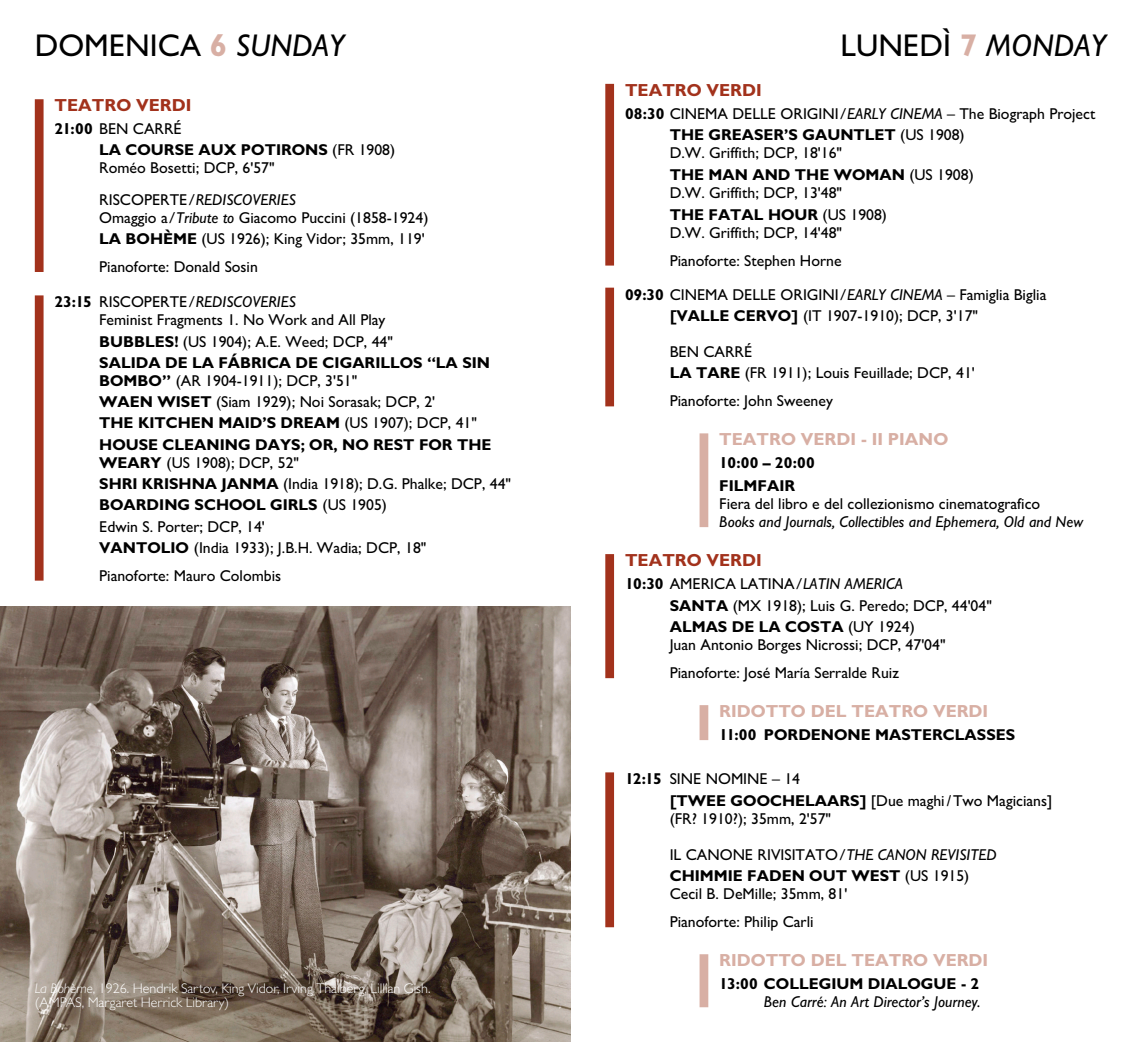
<style>
.page{position:relative;width:1141px;height:1042px;background:#fff}
.page>*{position:absolute;margin:0;border:0;box-sizing:border-box;transform-origin:0 0}
.t1{font:500 31.5px "Gill Sans MT Pro";color:#000}
.Venue_Altre{font:700 17.5px "Gill Sans MT Pro";color:#d8afa4}
.Venue_Teatro_Verdi{font:700 17.5px "Gill Sans MT Pro";color:#a2321c}
.Linea_Teatro_Verdi___Distanzia_Film{font:500 15.75px/18px "Gill Sans MT Pro";color:#000}
.Linea_Teatro_Verdi{font:500 15.75px/17.8px "Gill Sans MT Pro";color:#000}
.Linea_Teatro_Verdi___Distanzia_Film-2{font:700 15.75px/17.8px "Gill Sans MT Pro";color:#000}
.PIANISTA_Teatro_Verdi{font:500 15.75px "Gill Sans MT Pro";color:#000}
.Linea_Altre_Venues{font:italic 500 15.75px "Gill Sans MT Pro";color:#000}
.Linea_Altre_Venues-2{font:500 15.75px "Gill Sans MT Pro";color:#000}
.Venue_Altre-2{font:700 15.75px "Gill Sans MT Pro";color:#000}
.Linea_Altre_Venues-3{font:700 15.75px "Gill Sans MT Pro";color:#000}
.Didascalia{font:300 14px/14px "Gill Sans MT Pro";color:#fff}
.s1{font-weight:700;color:#d8afa4}
.s2{font-style:italic}
.s3{font-weight:700}
.s4{font-weight:500}
</style>
<div class="page">
<div style="left:35px;top:99px;width:9px;height:173px;background:#a2321c"></div>
<div style="left:35px;top:295px;width:9px;height:285px;background:#a2321c"></div>
<div style="left:605px;top:84px;width:9px;height:182px;background:#a2321c"></div>
<div style="left:605px;top:288px;width:9px;height:118px;background:#a2321c"></div>
<div style="left:700px;top:433px;width:8px;height:94px;background:#d8afa4"></div>
<div style="left:605px;top:554px;width:9px;height:124px;background:#a2321c"></div>
<div style="left:700px;top:705px;width:8px;height:35px;background:#d8afa4"></div>
<div style="left:605px;top:772px;width:9px;height:155px;background:#a2321c"></div>
<div style="left:700px;top:954px;width:8px;height:53px;background:#d8afa4"></div>
<img style="left:0;top:607px;width:570px;height:435px">
<p class="t1" style="left:35px;top:27px;width:311px">DOMENICA <span class="s1">6</span> <span class="s2">SUNDAY</span></p>
<h1 class="t1" style="left:841px;top:27px;width:267px">LUNEDÌ <span class="s1">7</span> <span class="s2">MONDAY</span></h1>
<p class="Venue_Teatro_Verdi" style="left:55px;top:94px;width:138px">TEATRO VERDI</p>
<p class="Linea_Teatro_Verdi" style="left:55px;top:120px;width:129px"><span class="s3">21:00</span> BEN CARRÉ</p>
<p class="Linea_Teatro_Verdi___Distanzia_Film" style="left:99px;top:141px;width:298px"><span class="s3">LA COURSE AUX POTIRONS</span> (FR 1908)<br>Roméo Bosetti; DCP, 6'57"</p>
<p class="Linea_Teatro_Verdi" style="left:99px;top:191px;width:331px">RISCOPERTE<span class="s2">/REDISCOVERIES<br></span>Omaggio a <span class="s2">/Tribute to</span> Giacomo Puccini (1858-1924)</p>
<p class="Linea_Teatro_Verdi___Distanzia_Film" style="left:99px;top:230px;width:327px"><span class="s3">LA BOHÈME</span> (US 1926); King Vidor; 35mm, 119'</p>
<p class="PIANISTA_Teatro_Verdi" style="left:99px;top:257px;width:160px">Pianoforte: Donald Sosin</p>
<p class="Linea_Teatro_Verdi" style="left:99px;top:293px;width:288px;text-indent:-45px"><span class="s3">23:15</span> RISCOPERTE<span class="s2">/REDISCOVERIES<br></span>Feminist Fragments 1. No Work and All Play</p>
<p class="Linea_Teatro_Verdi___Distanzia_Film" style="left:99px;top:332px;width:295px"><span class="s3">BUBBLES!</span> (US 1904); A.E. Weed; DCP, 44"</p>
<p class="Linea_Teatro_Verdi___Distanzia_Film-2" style="left:99px;top:353px;width:392px">SALIDA DE LA FÁBRICA DE CIGARILLOS “LA SIN<br>BOMBO” <span class="s4">(AR 1904-1911); DCP, 3'51"</span></p>
<p class="Linea_Teatro_Verdi___Distanzia_Film" style="left:99px;top:392px;width:337px"><span class="s3">WAEN WISET</span> (Siam 1929); Noi Sorasak; DCP, 2'</p>
<p class="Linea_Teatro_Verdi___Distanzia_Film-2" style="left:99px;top:414px;width:379px">THE KITCHEN MAID’S DREAM <span class="s4">(US 1907); DCP, 41"</span></p>
<p class="Linea_Teatro_Verdi___Distanzia_Film-2" style="left:99px;top:435px;width:394px">HOUSE CLEANING DAYS; OR, NO REST FOR THE<br>WEARY <span class="s4">(US 1908); DCP, 52"</span></p>
<p class="Linea_Teatro_Verdi___Distanzia_Film" style="left:99px;top:474px;width:413px"><span class="s3">SHRI KRISHNA JANMA</span> (India 1918); D.G. Phalke; DCP, 44"</p>
<p class="Linea_Teatro_Verdi___Distanzia_Film-2" style="left:99px;top:496px;width:289px">BOARDING SCHOOL GIRLS <span class="s4">(US 1905)</span></p>
<p class="Linea_Teatro_Verdi___Distanzia_Film" style="left:99px;top:517px;width:167px">Edwin S. Porter; DCP, 14'</p>
<p class="Linea_Teatro_Verdi___Distanzia_Film" style="left:99px;top:538px;width:329px"><span class="s3">VANTOLIO</span> (India 1933); J.B.H. Wadia; DCP, 18"</p>
<p class="PIANISTA_Teatro_Verdi" style="left:99px;top:566px;width:184px">Pianoforte: Mauro Colombis</p>
<p class="Didascalia" style="left:35px;top:981px;width:397px"><span class="s2">La Bohème</span>, 1926. Hendrik Sartov, King Vidor, Irving Thalberg, Lillian Gish. (AMPAS, Margaret Herrick Library)</p>
<p class="Venue_Teatro_Verdi" style="left:625px;top:79px;width:138px">TEATRO VERDI</p>
<p class="Linea_Teatro_Verdi" style="left:625px;top:104px;width:472px"><span class="s3">08:30</span> CINEMA DELLE ORIGINI<span class="s2">/EARLY CINEMA</span> – The Biograph Project</p>
<p class="Linea_Teatro_Verdi___Distanzia_Film" style="left:670px;top:126px;width:296px"><span class="s3">THE GREASER’S GAUNTLET</span> (US 1908)<br>D.W. Griffith; DCP, 18'16"</p>
<p class="Linea_Teatro_Verdi___Distanzia_Film" style="left:670px;top:165px;width:306px"><span class="s3">THE MAN AND THE WOMAN</span> (US 1908)<br>D.W. Griffith; DCP, 13'48"</p>
<p class="Linea_Teatro_Verdi___Distanzia_Film" style="left:670px;top:205px;width:219px"><span class="s3">THE FATAL HOUR</span> (US 1908)<br>D.W. Griffith; DCP, 14'48"</p>
<p class="PIANISTA_Teatro_Verdi" style="left:670px;top:251px;width:173px">Pianoforte: Stephen Horne</p>
<p class="Linea_Teatro_Verdi" style="left:625px;top:285px;width:423px"><span class="s3">09:30</span> CINEMA DELLE ORIGINI<span class="s2">/EARLY CINEMA</span> – Famiglia Biglia</p>
<p class="Linea_Teatro_Verdi___Distanzia_Film" style="left:670px;top:307px;width:310px"><span class="s3">[VALLE CERVO]</span> (IT 1907-1910); DCP, 3'17"</p>
<p class="Linea_Teatro_Verdi" style="left:670px;top:342px;width:84px">BEN CARRÉ</p>
<p class="Linea_Teatro_Verdi___Distanzia_Film" style="left:670px;top:364px;width:307px"><span class="s3">LA TARE</span> (FR 1911); Louis Feuillade; DCP, 41'</p>
<p class="PIANISTA_Teatro_Verdi" style="left:670px;top:392px;width:165px">Pianoforte: John Sweeney</p>
<p class="Venue_Altre" style="left:719px;top:428px;width:230px">TEATRO VERDI - II PIANO</p>
<p class="Venue_Altre-2" style="left:719px;top:453px;width:97px">10:00 – 20:00</p>
<p class="Linea_Altre_Venues-3" style="left:719px;top:476px;width:77px">FILMFAIR</p>
<p class="Linea_Altre_Venues-2" style="left:719px;top:494px;width:322px">Fiera del libro e del collezionismo cinematografico</p>
<p class="Linea_Altre_Venues" style="left:719px;top:512px;width:365px">Books and Journals, Collectibles and Ephemera, Old and New</p>
<p class="Venue_Teatro_Verdi" style="left:625px;top:549px;width:138px">TEATRO VERDI</p>
<p class="Linea_Teatro_Verdi" style="left:625px;top:575px;width:279px"><span class="s3">10:30</span> AMERICA LATINA<span class="s2">/ LATIN AMERICA</span></p>
<p class="Linea_Teatro_Verdi___Distanzia_Film" style="left:670px;top:596px;width:324px"><span class="s3">SANTA</span> (MX 1918); Luis G. Peredo; DCP, 44'04"</p>
<p class="Linea_Teatro_Verdi___Distanzia_Film" style="left:670px;top:618px;width:277px"><span class="s3">ALMAS DE LA COSTA</span> (UY 1924)<br>Juan Antonio Borges Nicrossi; DCP, 47'04"</p>
<p class="PIANISTA_Teatro_Verdi" style="left:670px;top:663px;width:231px">Pianoforte: José María Serralde Ruiz</p>
<p class="Venue_Altre" style="left:719px;top:700px;width:270px">RIDOTTO DEL TEATRO VERDI</p>
<p class="Venue_Altre-2" style="left:719px;top:725px;width:297px">11:00 PORDENONE MASTERCLASSES</p>
<p class="Linea_Teatro_Verdi" style="left:625px;top:770px;width:177px"><span class="s3">12:15</span> SINE NOMINE – 14</p>
<p class="Linea_Teatro_Verdi___Distanzia_Film" style="left:670px;top:791px;width:384px"><span class="s3">[TWEE GOOCHELAARS]</span> [Due maghi/Two Magicians] (FR? 1910?); 35mm, 2'57"</p>
<p class="Linea_Teatro_Verdi" style="left:670px;top:845px;width:329px">IL CANONE RIVISITATO<span class="s2">/THE CANON REVISITED</span></p>
<p class="Linea_Teatro_Verdi___Distanzia_Film" style="left:670px;top:867px;width:301px"><span class="s3">CHIMMIE FADEN OUT WEST</span> (US 1915)<br>Cecil B. DeMille; 35mm, 81'</p>
<p class="PIANISTA_Teatro_Verdi" style="left:670px;top:912px;width:145px">Pianoforte: Philip Carli</p>
<p class="Venue_Altre" style="left:719px;top:949px;width:270px">RIDOTTO DEL TEATRO VERDI</p>
<p class="Linea_Altre_Venues-3" style="left:719px;top:974px;width:261px">13:00 COLLEGIUM DIALOGUE - 2</p>
<p class="Linea_Altre_Venues" style="left:764px;top:992px;width:218px">Ben Carré: An Art Director’s Journey.</p>
</div>
